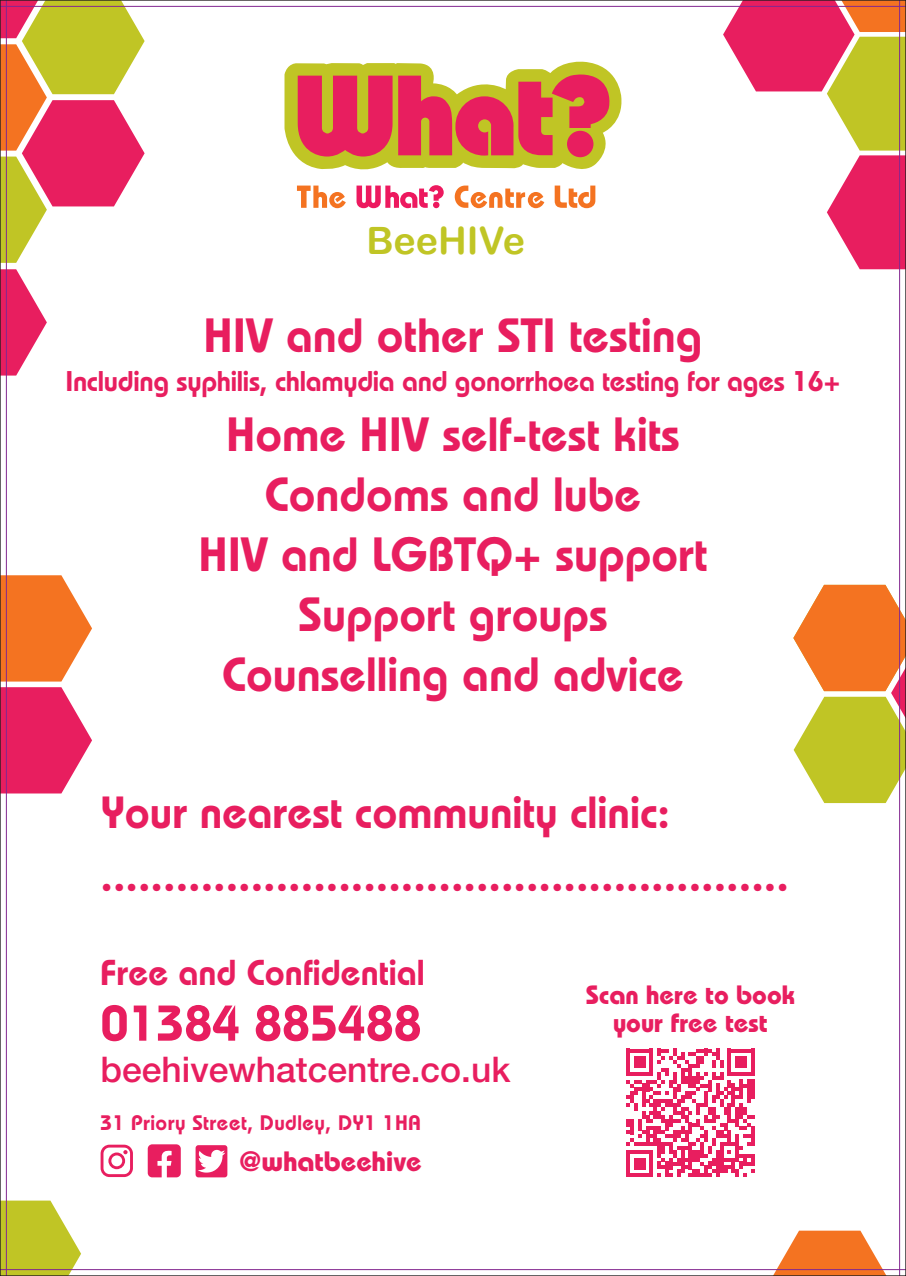
<style>
.page{position:relative;width:906px;height:1276px;background:#fff}
.page>*{position:absolute;margin:0;border:0;box-sizing:border-box;transform-origin:0 0}
.t1{font:600 50.25px "Bauhaus Std";color:#e81e5f}
.t2{font:600 48px/60px "Bauhaus Std";color:#e81e5f;text-align:center}
.t3{font:600 45px/63px "Bauhaus Std";color:#e81e5f}
.t4{font:37.65px "Arial Rounded MT Bold";color:#c0c525}
.t5{font:600 36px "Bauhaus Std";color:#e81e5f}
.t6{font:500 35.4px "Helvetica Neue LT Pro";color:#e81e5f}
.t7{font:600 28.5px "Bauhaus Std";letter-spacing:-.01em;color:#e81e5f}
.t8{font:700 27.9px "Bauhaus Std";color:#e81e5f}
.t9{font:700 26.55px/28.3px "Bauhaus Std";color:#e81e5f;text-align:center}
.t10{font:600 21px "Bauhaus Std";letter-spacing:.02em;color:#e81e5f}
</style>
<div class="page">
<svg style="left:297px;top:186px;width:49px;height:22px"></svg>
<svg style="left:356px;top:185px;width:88px;height:23px"></svg>
<svg style="left:455px;top:186px;width:89px;height:22px"></svg>
<svg style="left:554px;top:186px;width:41px;height:22px"></svg>
<svg style="left:284px;top:62px;width:337px;height:108px"></svg>
<svg style="left:626px;top:1048px;width:128px;height:129px"></svg>
<svg style="left:2px;top:269px;width:45px;height:106px"></svg>
<svg style="left:2px;top:2px;width:143px;height:261px"></svg>
<svg style="left:723px;top:2px;width:181px;height:267px"></svg>
<svg style="left:2px;top:687px;width:90px;height:106px"></svg>
<svg style="left:2px;top:575px;width:90px;height:106px"></svg>
<svg style="left:793px;top:585px;width:111px;height:218px"></svg>
<svg style="left:773px;top:1230px;width:113px;height:44px"></svg>
<svg style="left:2px;top:1200px;width:79px;height:74px"></svg>
<svg style="left:101px;top:1144px;width:32px;height:33px"></svg>
<svg style="left:148px;top:1144px;width:33px;height:33px"></svg>
<svg style="left:196px;top:1145px;width:31px;height:32px"></svg>
<hr style="left:6px;top:0;width:1px;height:1276px;background:#832890">
<hr style="left:899px;top:0;width:1px;height:1276px;background:#832890">
<hr style="left:0;top:6px;width:906px;height:1px;background:#832890">
<hr style="left:0;top:1269px;width:906px;height:1px;background:#832890">
<p class="t4" style="left:366px;top:219px;width:160px">BeeHIVe</p>
<p class="t2" style="left:203px;top:305px;width:500px">HIV and other STI testing</p>
<p class="t7" style="left:65px;top:364px;width:776px">Including syphilis, chlamydia and gonorrhoea testing for ages 16+</p>
<p class="t2" style="left:198px;top:404px;width:510px">Home HIV self-test kits<br>Condoms and lube<br>HIV and LGBTQ+ support<br>Support groups<br>Counselling and advice</p>
<p class="t3" style="left:101px;top:780px;width:690px">Your nearest community clinic: .......................................................</p>
<p class="t5" style="left:101px;top:950px;width:326px">Free and Confidential</p>
<p class="t1" style="left:101px;top:993px;width:322px">01384 885488</p>
<p class="t6" style="left:101px;top:1048px;width:411px">beehivewhatcentre.co.uk</p>
<p class="t10" style="left:101px;top:1109px;width:322px">31 Priory Street, Dudley, DY1 1HA</p>
<p class="t8" style="left:239px;top:1143px;width:184px">@whatbeehive</p>
<p class="t9" style="left:586px;top:980px;width:211px">Scan here to book your free test</p>
</div>
